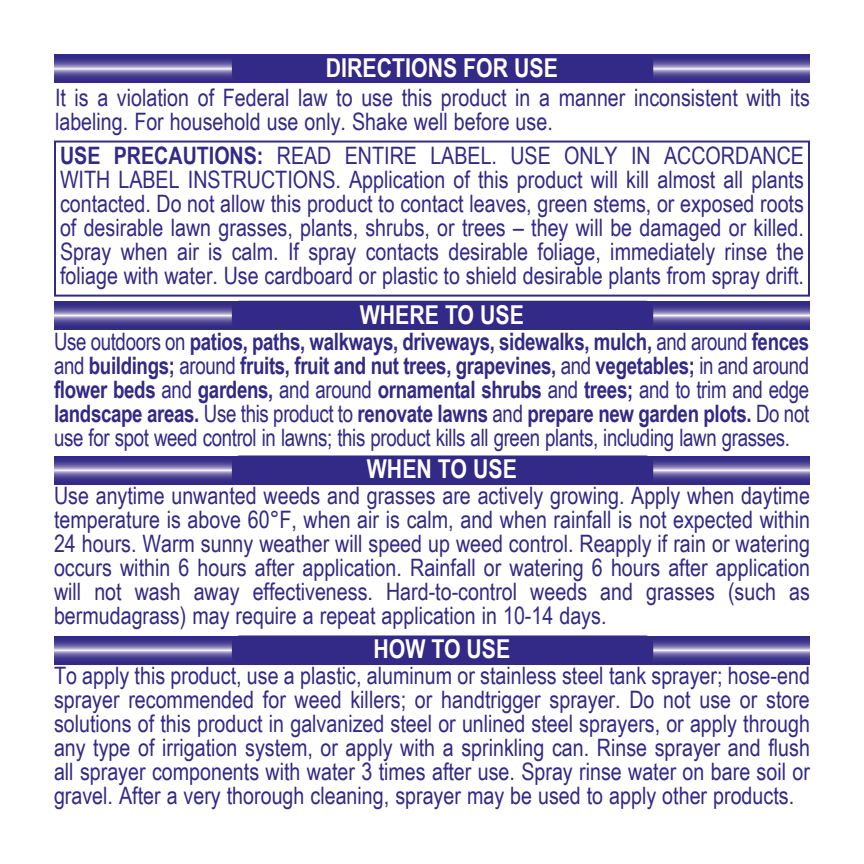
<style>
.page{position:relative;width:864px;height:864px;background:#fff}
.page>*{position:absolute;margin:0;border:0;box-sizing:border-box;transform-origin:0 0}
.t1{font:700 26px "Arial Narrow";color:#fff}
.t2{font:24px/24px "Arial Narrow";color:#332986;text-align:justify}
.t3{font:700 24px/24px "Arial Narrow";letter-spacing:-.015em;color:#332986;text-align:justify;scale:.95 1}
.s1{font-weight:700}
.s2{font-weight:400}
</style>
<div class="page">
<svg style="left:54px;top:55px;width:756px;height:28px;background:#625aa1"></svg>
<div style="left:232px;top:54px;width:421px;height:29px;background:#332986;border-radius:8px"></div>
<svg style="left:54px;top:456px;width:756px;height:28px;background:#635aa1"></svg>
<div style="left:232px;top:456px;width:421px;height:28px;background:#332986;border-radius:8px"></div>
<svg style="left:54px;top:301px;width:756px;height:29px;background:#6159a0"></svg>
<div style="left:232px;top:301px;width:421px;height:29px;background:#332986;border-radius:8px"></div>
<div style="left:54px;top:141px;width:756px;height:156px;border:2px solid #332986"></div>
<svg style="left:54px;top:636px;width:756px;height:28px;background:#635aa1"></svg>
<div style="left:232px;top:636px;width:421px;height:28px;background:#332986;border-radius:8px"></div>
<p class="t1" style="left:326px;top:48px;width:234px">DIRECTIONS FOR USE</p>
<p class="t2" style="left:55px;top:84px;width:756px">It is a violation of Federal law to use this product in a manner inconsistent with its labeling. For household use only. Shake well before use.</p>
<p class="t2" style="left:60px;top:143px;width:746px"><span class="s1">USE PRECAUTIONS:</span> READ ENTIRE LABEL. USE ONLY IN ACCORDANCE WITH LABEL INSTRUCTIONS. Application of this product will kill almost all plants contacted. Do not allow this product to contact leaves, green stems, or exposed roots of desirable lawn grasses, plants, shrubs, or trees – they will be damaged or killed.<br>Spray when air is calm. If spray contacts desirable foliage, immediately rinse the foliage with water. Use cardboard or plastic to shield desirable plants from spray drift.</p>
<p class="t1" style="left:360px;top:295px;width:166px">WHERE TO USE</p>
<p class="t3" style="left:54px;top:328px;width:797px"><span class="s2">Use outdoors on</span> patios, paths, walkways, driveways, sidewalks, mulch, <span class="s2">and around</span> fences <span class="s2">and</span> buildings; <span class="s2">around</span> fruits, fruit and nut trees, grapevines, <span class="s2">and</span> vegetables; <span class="s2">in and around </span>flower beds <span class="s2">and</span> gardens, <span class="s2">and around</span> ornamental shrubs <span class="s2">and</span> trees; <span class="s2">and to trim and edge </span>landscape areas. <span class="s2">Use this product to</span> renovate lawns <span class="s2">and</span> prepare new garden plots. <span class="s2">Do not use for spot weed control in lawns; this product kills all green plants, including lawn grasses.</span></p>
<p class="t1" style="left:367px;top:450px;width:152px">WHEN TO USE</p>
<p class="t2" style="left:54px;top:483px;width:758px">Use anytime unwanted weeds and grasses are actively growing. Apply when daytime temperature is above 60°F, when air is calm, and when rainfall is not expected within 24 hours. Warm sunny weather will speed up weed control. Reapply if rain or watering occurs within 6 hours after application. Rainfall or watering 6 hours after application will not wash away effectiveness. Hard-to-control weeds and grasses (such as bermudagrass) may require a repeat application in 10-14 days.</p>
<p class="t1" style="left:373px;top:630px;width:139px">HOW TO USE</p>
<p class="t2" style="left:54px;top:662px;width:758px">To apply this product, use a plastic, aluminum or stainless steel tank sprayer; hose-end sprayer recommended for weed killers; or handtrigger sprayer. Do not use or store solutions of this product in galvanized steel or unlined steel sprayers, or apply through any type of irrigation system, or apply with a sprinkling can. Rinse sprayer and flush all sprayer components with water 3 times after use. Spray rinse water on bare soil or gravel. After a very thorough cleaning, sprayer may be used to apply other products.</p>
</div>
